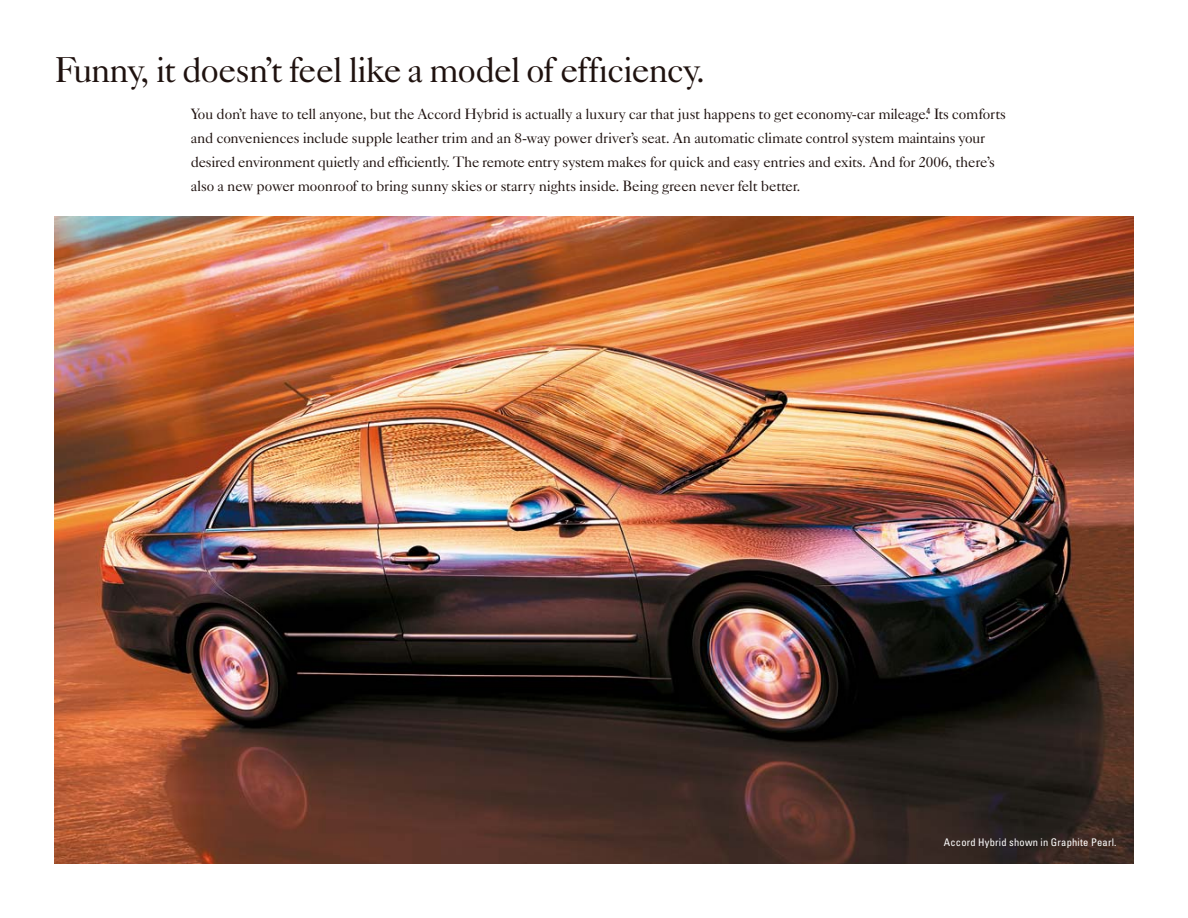
<style>
.page{position:relative;width:1188px;height:918px;background:#fff}
.page>*{position:absolute;margin:0;border:0;box-sizing:border-box;transform-origin:0 0}
.t1{font:36px "Caslon Five Forty";letter-spacing:-.035em;color:#1f120f}
.t2{font:15px/24px "Caslon Five Forty";letter-spacing:-.02em;color:#1f120f}
.t3{font:condensed 10.5px "Univers";letter-spacing:.02em;color:#fff}
</style>
<div class="page">
<img style="left:54px;top:216px;width:1080px;height:648px">
<h1 class="t1" style="left:54px;top:57px;width:653px">Funny, it doesn’t feel like a model of effıciency.</h1>
<p class="t2" style="left:191px;top:104px;width:817px">You don’t have to tell anyone, but the Accord Hybrid is actually a luxury car that just happens to get economy-car mileage.<sup>4</sup> Its comforts and conveniences include supple leather trim and an 8-way power driver’s seat. An automatic climate control system maintains your desired environment quietly and effıciently. The remote entry system makes for quick and easy entries and exits. And for 2006, there’s also a new power moonroof to bring sunny skies or starry nights inside. Being green never felt better.</p>
<p class="t3" style="left:944px;top:838px;width:174px">Accord Hybrid shown in Graphite Pearl.</p>
</div>
